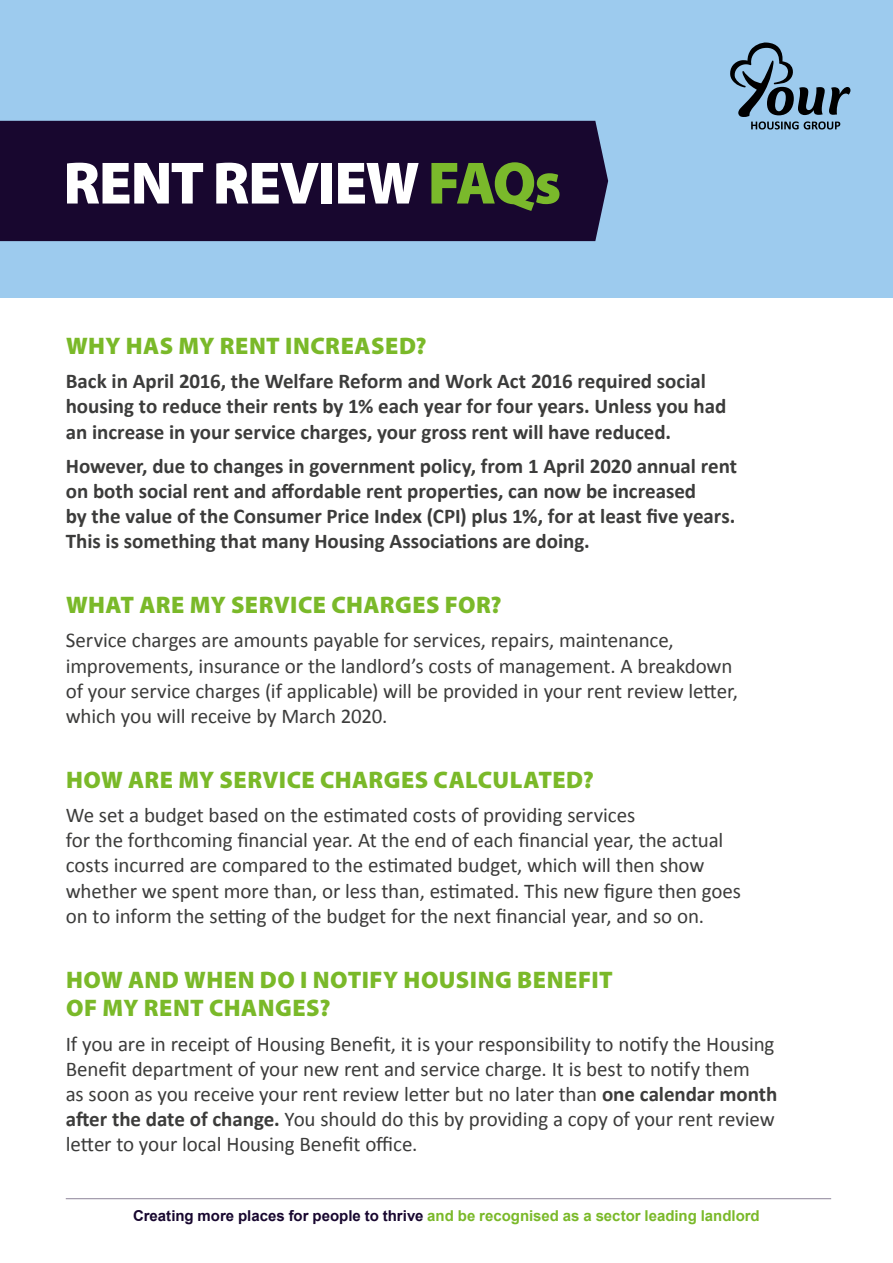
<style>
.page{position:relative;width:893px;height:1263px;background:#fff}
.page>*{position:absolute;margin:0;border:0;box-sizing:border-box;transform-origin:0 0}
.t1{font:900 60.15px "Myriad Pro";letter-spacing:-.03em;color:#fff}
.t2{font:900 24px/28.8px "Myriad Pro";letter-spacing:.02em;color:#7ab929}
.t3{font:21px/25.2px "Calibri";letter-spacing:-.005em;color:#3c3c3b}
.t4{font:700 21px/25.2px "Calibri";letter-spacing:-.005em;color:#3c3c3b}
.t5{font:700 15px "Arial";color:#7ab929}
.s1{color:#7ab92b}
.s2{font-weight:700}
.s3{color:#18072f}
</style>
<div class="page">
<div style="left:0;top:0;width:893px;height:298px;background:#9dcbee"></div>
<div style="left:0;top:121px;width:608px;height:120px;background:#18072f"></div>
<hr style="left:66px;top:1198px;width:765px;height:1px;background:#18072f">
<svg style="left:730px;top:42px;width:120px;height:88px"></svg>
<h1 class="t1" style="left:63px;top:143px;width:499px">RENT REVIEW <span class="s1">FAQs</span></h1>
<p class="t2" style="left:66px;top:330px;width:362px">WHY HAS MY RENT INCREASED?</p>
<p class="t4" style="left:66px;top:368px;width:662px">Back in April 2016, the Welfare Reform and Work Act 2016 required social housing to reduce their rents by 1% each year for four years. Unless you had an increase in your service charges, your gross rent will have reduced.</p>
<p class="t4" style="left:66px;top:452px;width:673px">However, due to changes in government policy, from 1 April 2020 annual rent on both social rent and affordable rent properties, can now be increased<br>by the value of the Consumer Price Index (CPI) plus 1%, for at least five years.<br>This is something that many Housing Associations are doing.</p>
<p class="t2" style="left:66px;top:590px;width:437px">WHAT ARE MY SERVICE CHARGES FOR?</p>
<p class="t3" style="left:66px;top:627px;width:674px">Service charges are amounts payable for services, repairs, maintenance, improvements, insurance or the landlord’s costs of management. A breakdown of your service charges (if applicable) will be provided in your rent review letter, which you will receive by March 2020.</p>
<p class="t2" style="left:66px;top:764px;width:529px">HOW ARE MY SERVICE CHARGES CALCULATED?</p>
<p class="t3" style="left:66px;top:801px;width:677px">We set a budget based on the estimated costs of providing services<br>for the forthcoming financial year. At the end of each financial year, the actual costs incurred are compared to the estimated budget, which will then show whether we spent more than, or less than, estimated. This new figure then goes on to inform the setting of the budget for the next financial year, and so on.</p>
<p class="t2" style="left:66px;top:964px;width:548px">HOW AND WHEN DO I NOTIFY HOUSING BENEFIT<br>OF MY RENT CHANGES?</p>
<p class="t3" style="left:66px;top:1030px;width:713px">If you are in receipt of Housing Benefit, it is your responsibility to notify the Housing Benefit department of your new rent and service charge. It is best to notify them<br>as soon as you receive your rent review letter but no later than <span class="s2">one calendar month after the date of change.</span> You should do this by providing a copy of your rent review letter to your local Housing Benefit office.</p>
<p class="t5" style="left:133px;top:1205px;width:628px"><span class="s3">Creating more places for people to thrive</span> and be recognised as a sector leading landlord</p>
</div>
